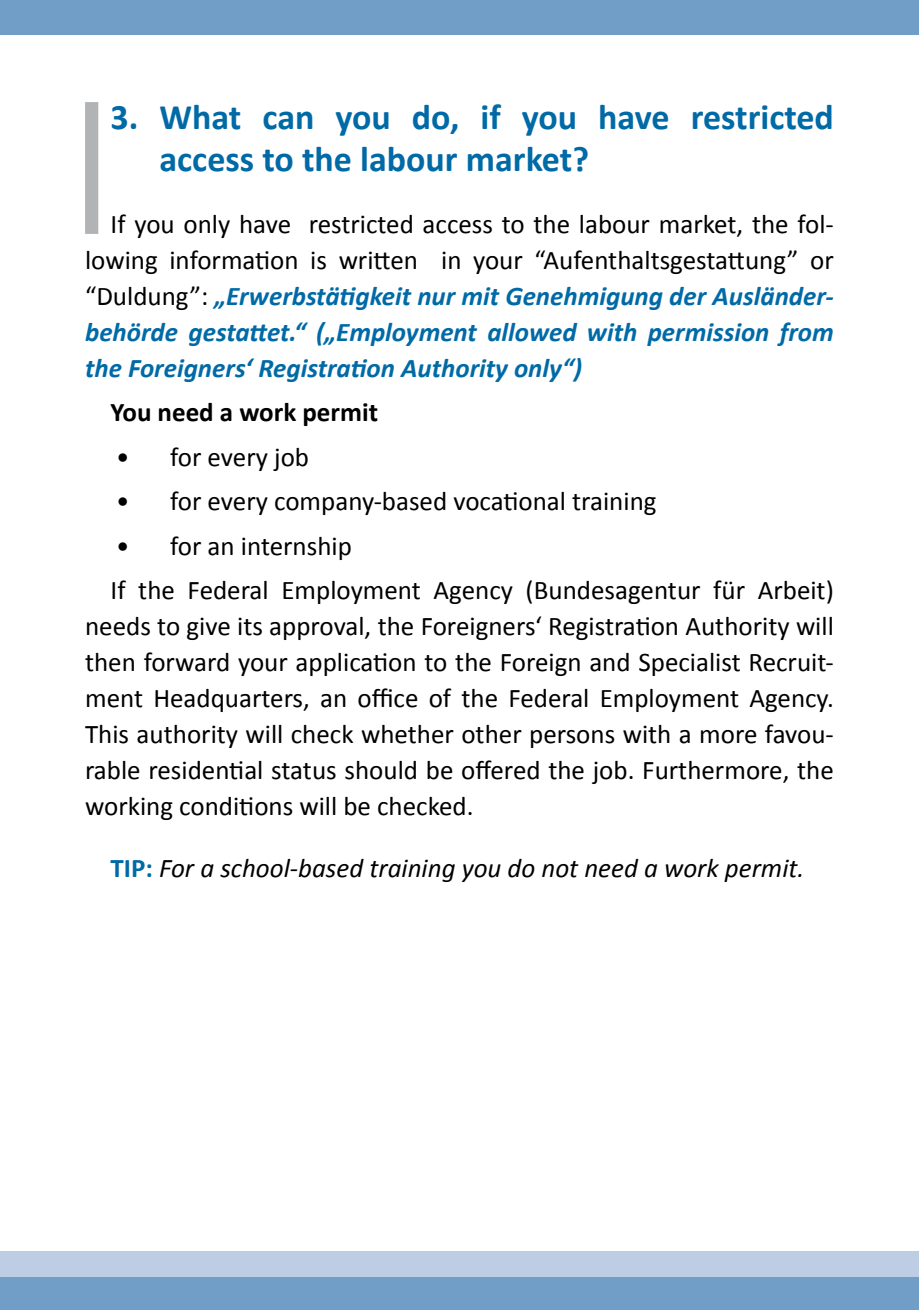
<style>
.page{position:relative;width:919px;height:1310px;background:#fff}
.page>*{position:absolute;margin:0;border:0;box-sizing:border-box;transform-origin:0 0}
.t1{font:700 36px/42px "Calibri";color:#006aa7}
.t2{font:27px/36px "Calibri";color:#000}
.t3{font:italic 700 27px/36px "Calibri";color:#006aa7;text-align:justify}
.t4{font:italic 27px "Calibri";color:#000}
.t5{font:700 27px "Calibri";color:#000}
.s1{font-weight:400;font-style:normal;color:#000}
.s2{font-weight:700;font-style:normal;color:#006aa7}
</style>
<div class="page">
<div style="left:0;top:0;width:918px;height:34px;background:#709ec7"></div>
<div style="left:0;top:1276px;width:918px;height:34px;background:#709ec7"></div>
<div style="left:0;top:1251px;width:918px;height:25px;background:#bdcde3"></div>
<div style="left:85px;top:102px;width:13px;height:132px;background:#b1b3b4"></div>
<h1 class="t1" style="left:159px;top:96px;width:676px;text-indent:-49px">3. What can you do, if you have restricted access to the labour market?</h1>
<p class="t3" style="left:85px;top:206px;width:750px;text-indent:26px"><span class="s1">If you only have restricted access to the labour market, the fol&shy;lowing information is written in your “Aufenthaltsgestattung” or “Duldung”:</span> „Erwerbstätigkeit nur mit Genehmigung der Ausländer&shy;behörde gestattet.“ („Employment allowed with permission from the Foreigners‘ Registration Authority only“)</p>
<p class="t5" style="left:111px;top:395px;width:269px">You need a work permit</p>
<p class="t2" style="left:116px;top:439px;width:194px">• for every job</p>
<p class="t2" style="left:116px;top:483px;width:542px">• for every company-based vocational training</p>
<p class="t2" style="left:111px;top:523px;width:724px;line-height:44.4px">• for an internship<br>If the Federal Employment Agency (Bundesagentur für Arbeit)</p>
<p class="t2" style="left:85px;top:608px;width:750px;text-align:justify">needs to give its approval, the Foreigners‘ Registration Authority will then forward your application to the Foreign and Specialist Recruit&shy;ment Headquarters, an office of the Federal Employment Agency.<br>This authority will check whether other persons with a more favou&shy;rable residential status should be offered the job. Furthermore, the working conditions will be checked.</p>
<p class="t4" style="left:111px;top:849px;width:695px"><span class="s2">TIP:</span> For a school-based training you do not need a work permit.</p>
</div>
